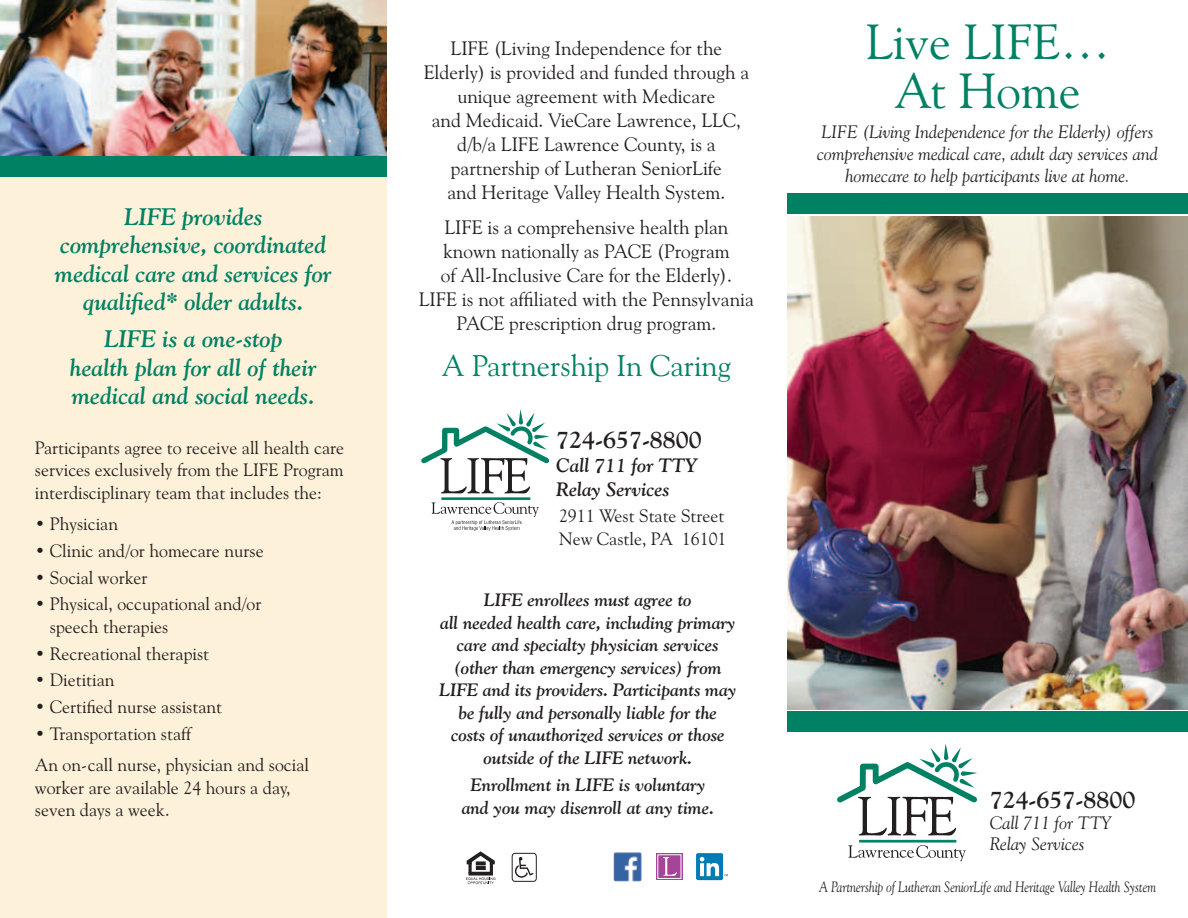
<style>
.page{position:relative;width:1188px;height:918px;background:#fff}
.page>*{position:absolute;margin:0;border:0;box-sizing:border-box;transform-origin:0 0}
.t1{font:49.5px/49.5px "Goudy Old Style BT";color:#008164;text-align:center}
.t2{font:30px "Goudy Old Style BT";color:#008164}
.t3{font:italic 700 24px/28.5px "Goudy Old Style BT";color:#008164;text-align:center}
.t4{font:700 24px "Goudy Old Style BT";color:#231f20}
.t5{font:19.5px/24px "Goudy Old Style BT";color:#231f20;text-align:center}
.t6{font:italic 700 19.5px/24px "Goudy Old Style BT";color:#231f20}
.t7{font:18px/22.5px "Goudy Old Style BT";color:#231f20}
.t8{font:italic 700 18px/22.5px "Goudy Old Style BT";color:#231f20;text-align:center}
.t9{font:italic 18px/21.6px "Goudy Old Style BT";color:#231f20;text-align:center}
.t10{font:italic 15px "Goudy Old Style BT";color:#231f20;scale:.83 1}
</style>
<div class="page">
<img style="left:787px;top:217px;width:401px;height:492px">
<hr style="left:442px;top:498px;width:88px;height:2px;background:#008164">
<svg style="left:421px;top:413px;width:129px;height:81px"></svg>
<svg style="left:519px;top:409px;width:4px;height:16px"></svg>
<svg style="left:431px;top:502px;width:108px;height:29px"></svg>
<div style="left:860px;top:840px;width:96px;height:2px;background:#008164;border:1px solid #008164"></div>
<svg style="left:837px;top:743px;width:140px;height:93px"></svg>
<svg style="left:848px;top:845px;width:118px;height:16px"></svg>
<div style="left:0;top:170px;width:387px;height:748px;background:#fef1d9"></div>
<img style="left:0;top:0;width:387px;height:157px">
<div style="left:787px;top:194px;width:401px;height:20px;background:#008164"></div>
<div style="left:787px;top:711px;width:401px;height:21px;background:#008164"></div>
<div style="left:512px;top:853px;width:25px;height:29px;border:1px solid #231f20;border-radius:3px"></div>
<svg style="left:515px;top:857px;width:19px;height:21px"></svg>
<svg style="left:466px;top:851px;width:29px;height:33px"></svg>
<div style="left:0;top:157px;width:387px;height:20px;background:#008164"></div>
<div style="left:696px;top:853px;width:27px;height:27px;background:#007bb6;border-radius:2px"></div>
<svg style="left:700px;top:857px;width:28px;height:19px"></svg>
<svg style="left:656px;top:853px;width:27px;height:27px"></svg>
<div style="left:658px;top:855px;width:23px;height:24px;background:#a54499"></div>
<svg style="left:663px;top:857px;width:14px;height:19px"></svg>
<img style="left:613px;top:853px;width:29px;height:28px">
<h3 class="t3" style="left:55px;top:202px;width:278px">LIFE provides comprehensive, coordinated medical care and services for qualified* older adults.</h3>
<h3 class="t3" style="left:70px;top:324px;width:248px">LIFE is a one-stop<br>health plan for all of their medical and social needs.</h3>
<p class="t7" style="left:35px;top:436px;width:311px;text-align:justify">Participants agree to receive all health care services exclusively from the LIFE Program interdisciplinary team that includes the:</p>
<p class="t7" style="left:35px;top:512px;width:85px">• Physician</p>
<p class="t7" style="left:35px;top:539px;width:230px">• Clinic and/or homecare nurse</p>
<p class="t7" style="left:35px;top:566px;width:114px">• Social worker</p>
<p class="t7" style="left:50px;top:593px;width:213px;text-indent:-15px">• Physical, occupational and/or speech therapies</p>
<p class="t7" style="left:35px;top:642px;width:176px">• Recreational therapist</p>
<p class="t7" style="left:35px;top:669px;width:81px">• Dietitian</p>
<p class="t7" style="left:35px;top:696px;width:189px">• Certified nurse assistant</p>
<p class="t7" style="left:35px;top:718px;width:276px;line-height:31.2px">• Transportation staff<br>An on-call nurse, physician and social</p>
<p class="t7" style="left:35px;top:776px;width:257px">worker are available 24 hours a day, seven days a week.</p>
<p class="t5" style="left:424px;top:36px;width:327px">LIFE (Living Independence for the Elderly) is provided and funded through a unique agreement with Medicare<br>and Medicaid. VieCare Lawrence, LLC, d/b/a LIFE Lawrence County, is a partnership of Lutheran SeniorLife<br>and Heritage Valley Health System.</p>
<p class="t5" style="left:419px;top:215px;width:337px">LIFE is a comprehensive health plan known nationally as PACE (Program<br>of All-Inclusive Care for the Elderly).<br>LIFE is not affiliated with the Pennsylvania PACE prescription drug program.</p>
<h2 class="t2" style="left:442px;top:347px;width:291px">A Partnership In Caring</h2>
<h3 class="t4" style="left:556px;top:425px;width:147px">724-657-8800</h3>
<p class="t6" style="left:556px;top:453px;width:143px">Call 711 for TTY<br>Relay Services</p>
<p class="t7" style="left:559px;top:505px;width:169px">2911 West State Street<br>New Castle, PA 16101</p>
<p class="t8" style="left:439px;top:588px;width:299px">LIFE enrollees must agree to<br>all needed health care, including primary care and specialty physician services (other than emergency services) from LIFE and its providers. Participants may be fully and personally liable for the<br>costs of unauthorized services or those outside of the LIFE network.</p>
<p class="t8" style="left:462px;top:774px;width:254px">Enrollment in LIFE is voluntary and you may disenroll at any time.</p>
<h1 class="t1" style="left:865px;top:16px;width:246px">Live LIFE…<br>At Home</h1>
<p class="t9" style="left:817px;top:121px;width:342px">LIFE (Living Independence for the Elderly) offers comprehensive medical care, adult day services and homecare to help participants live at home.</p>
<h3 class="t4" style="left:990px;top:785px;width:147px">724-657-8800</h3>
<p class="t9" style="left:990px;top:812px;width:123px;line-height:21px;text-align:left">Call 711 for TTY<br>Relay Services</p>
<p class="t10" style="left:819px;top:878px;width:408px">A Partnership of Lutheran SeniorLife and Heritage Valley Health System</p>
</div>
